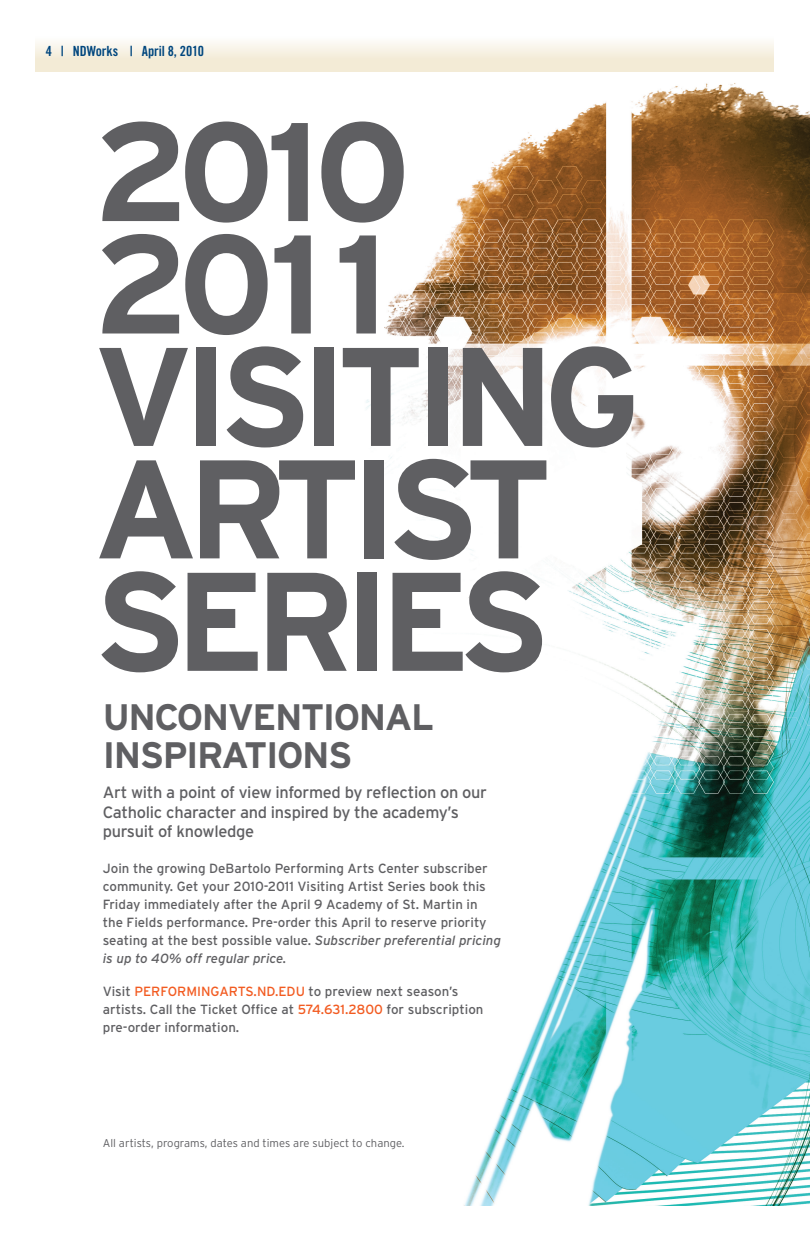
<style>
.page{position:relative;width:810px;height:1242px;background:#fff}
.page>*{position:absolute;margin:0;border:0;box-sizing:border-box;transform-origin:0 0}
.t1{font:700 140px/112.4px "Interstate";letter-spacing:-.08em;color:#5f5f62}
.t2{font:700 36.8px/37.9px "Interstate";letter-spacing:-.04em;color:#5f5f62}
.t3{font:16.4px/19.6px "Interstate";letter-spacing:-.02em;color:#5f5f62}
.t4{font:14px "Trade Gothic Bold Cond Twenty";letter-spacing:-.01em;color:#00467e}
.t5{font:13.3px/17.9px "Interstate";color:#5f5f62}
.t6{font:300 11.3px "Interstate";color:#5f5f62}
.s1{font-style:italic}
.s2{color:#f25b21}
</style>
<div class="page">
<div style="left:36px;top:36px;width:738px;height:36px;background:linear-gradient(to bottom,#fcfcf9,#f1e7ce)"></div>
<img style="left:366px;top:83px;width:444px;height:1123px">
<p class="t4" style="left:46px;top:42px;width:159px">4 | NDWorks | April 8, 2010</p>
<h1 class="t1" style="left:94px;top:115px;width:549px">2010<br>2011<br>VISITING<br>ARTIST<br>SERIES</h1>
<h2 class="t2" style="left:103px;top:698px;width:333px">UNCONVENTIONAL<br>INSPIRATIONS</h2>
<p class="t3" style="left:103px;top:782px;width:386px">Art with a point of view informed by reflection on our<br>Catholic character and inspired by the academy’s pursuit of knowledge</p>
<p class="t5" style="left:103px;top:860px;width:400px">Join the growing DeBartolo Performing Arts Center subscriber community. Get your 2010-2011 Visiting Artist Series book this Friday immediately after the April 9 Academy of St. Martin in the Fields performance. Pre-order this April to reserve priority seating at the best possible value. <span class="s1">Subscriber preferential pricing is up to 40% off regular price.</span></p>
<p class="t5" style="left:103px;top:982px;width:382px">Visit <span class="s2">PERFORMINGARTS.ND.EDU</span> to preview next season’s artists. Call the Ticket Office at <span class="s2">574.631.2800</span> for subscription pre-order information.</p>
<p class="t6" style="left:103px;top:1137px;width:303px">All artists, programs, dates and times are subject to change.</p>
</div>
